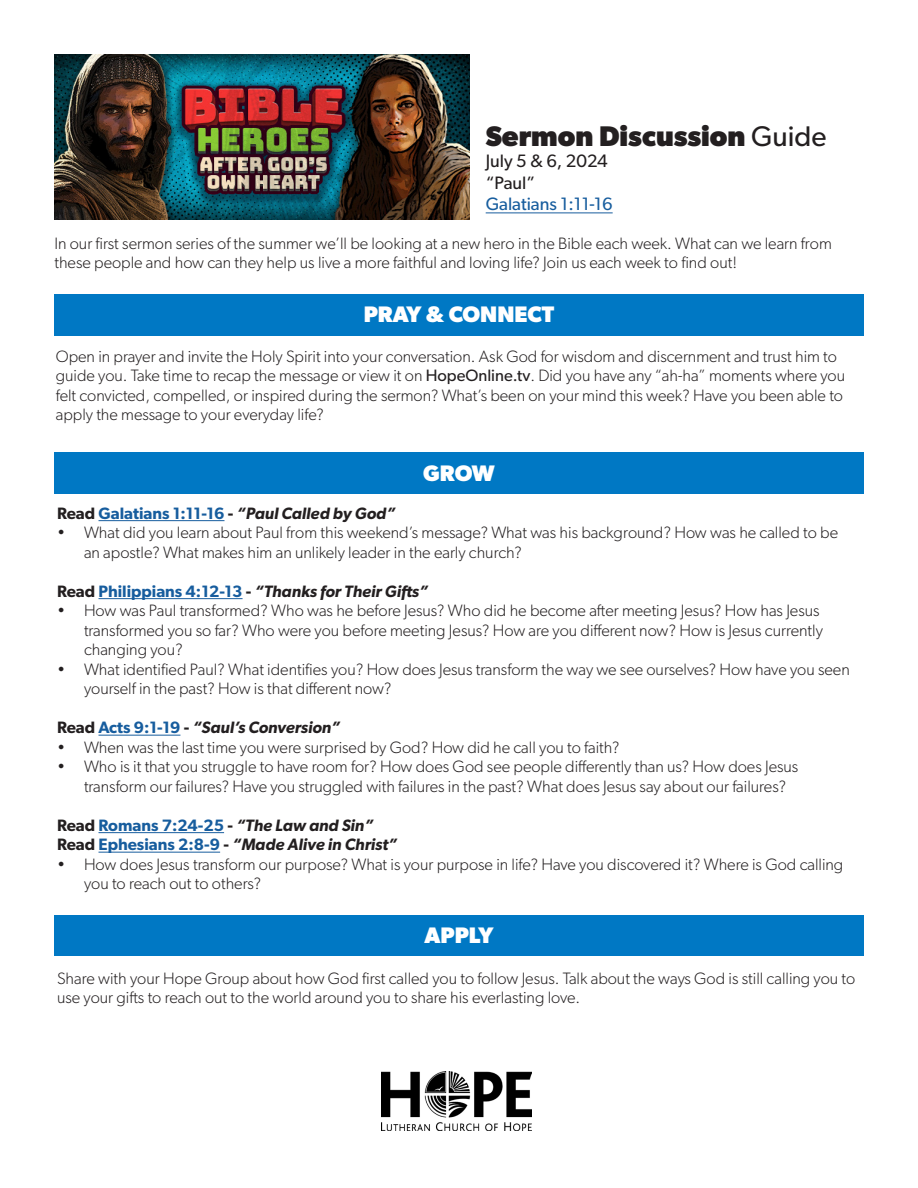
<style>
.page{position:relative;width:918px;height:1188px;background:#fff}
.page>*{position:absolute;margin:0;border:0;box-sizing:border-box;transform-origin:0 0}
.t1{font:700 28.5px "Gibson";color:#231f20}
.t2{font:700 22.5px "Gibson";color:#fff}
.t3{font:18px "Gibson";color:#231f20}
.t4{font:18px "Gibson";color:#175d9e}
.t5{font:300 16.5px/19.5px "Gibson";color:#231f20}
.t6{font:italic 600 16.5px "Gibson";color:#231f20}
.s1{font-weight:400}
.s2{font-style:normal}
.s3{font-style:normal;color:#175d9e}
</style>
<div class="page">
<hr style="left:486px;top:213px;width:127px;height:1px;background:#175d9e">
<img style="left:54px;top:54px;width:416px;height:165px">
<div style="left:54px;top:294px;width:810px;height:41px;background:#0078c4"></div>
<div style="left:54px;top:452px;width:810px;height:42px;background:#0078c4"></div>
<hr style="left:99px;top:520px;width:126px;height:1px;background:#175d9e">
<hr style="left:99px;top:598px;width:144px;height:1px;background:#175d9e">
<hr style="left:99px;top:735px;width:81px;height:1px;background:#175d9e">
<hr style="left:99px;top:832px;width:125px;height:1px;background:#175d9e">
<hr style="left:99px;top:852px;width:121px;height:1px;background:#175d9e">
<div style="left:54px;top:915px;width:810px;height:41px;background:#0078c4"></div>
<img style="left:381px;top:1072px;width:151px;height:58px">
<p class="t1" style="left:486px;top:119px;width:342px">Sermon Discussion <span class="s1">Guide</span></p>
<p class="t3" style="left:486px;top:150px;width:124px">July 5 &amp; 6, 2024</p>
<p class="t3" style="left:486px;top:172px;width:51px">“Paul”</p>
<p class="t4" style="left:486px;top:193px;width:128px">Galatians 1:11-16</p>
<p class="t5" style="left:54px;top:233px;width:779px">In our first sermon series of the summer we’ll be looking at a new hero in the Bible each week. What can we learn from these people and how can they help us live a more faithful and loving life? Join us each week to find out!</p>
<p class="t2" style="left:364px;top:301px;width:192px">PRAY &amp; CONNECT</p>
<p class="t5" style="left:56px;top:346px;width:791px">Open in prayer and invite the Holy Spirit into your conversation. Ask God for wisdom and discernment and trust him to guide you. Take time to recap the message or view it on <span class="s1">HopeOnline.tv</span>. Did you have any “ah-ha” moments where you felt convicted, compelled, or inspired during the sermon? What’s been on your mind this week? Have you been able to apply the message to your everyday life?</p>
<p class="t2" style="left:423px;top:460px;width:73px">GROW</p>
<p class="t6" style="left:57px;top:503px;width:340px"><span class="s2">Read</span> <span class="s3">Galatians 1:11-16</span> <span class="s2">-</span> “Paul Called by God”</p>
<p class="t5" style="left:84px;top:523px;width:756px;text-indent:-27px">• What did you learn about Paul from this weekend’s message? What was his background? How was he called to be an apostle? What makes him an unlikely leader in the early church?</p>
<p class="t6" style="left:57px;top:581px;width:373px"><span class="s2">Read</span> <span class="s3">Philippians 4:12-13</span> <span class="s2">-</span> “Thanks for Their Gifts”</p>
<p class="t5" style="left:84px;top:601px;width:740px;text-indent:-27px">• How was Paul transformed? Who was he before Jesus? Who did he become after meeting Jesus? How has Jesus transformed you so far? Who were you before meeting Jesus? How are you different now? How is Jesus currently changing you?</p>
<p class="t5" style="left:84px;top:659px;width:767px;text-indent:-27px">• What identified Paul? What identifies you? How does Jesus transform the way we see ourselves? How have you seen yourself in the past? How is that different now?</p>
<p class="t6" style="left:57px;top:718px;width:285px"><span class="s2">Read</span> <span class="s3">Acts 9:1-19</span> <span class="s2">-</span> “Saul’s Conversion”</p>
<p class="t5" style="left:57px;top:737px;width:564px">• When was the last time you were surprised by God? How did he call you to faith?</p>
<p class="t5" style="left:84px;top:757px;width:716px;text-indent:-27px">• Who is it that you struggle to have room for? How does God see people differently than us? How does Jesus transform our failures? Have you struggled with failures in the past? What does Jesus say about our failures?</p>
<p class="t6" style="left:57px;top:815px;width:318px"><span class="s2">Read</span> <span class="s3">Romans 7:24-25</span> <span class="s2">-</span> “The Law and Sin”</p>
<p class="t6" style="left:57px;top:835px;width:342px"><span class="s2">Read</span> <span class="s3">Ephesians 2:8-9</span> <span class="s2">-</span> “Made Alive in Christ”</p>
<p class="t5" style="left:84px;top:854px;width:761px;text-indent:-27px">• How does Jesus transform our purpose? What is your purpose in life? Have you discovered it? Where is God calling you to reach out to others?</p>
<p class="t2" style="left:425px;top:922px;width:70px">APPLY</p>
<p class="t5" style="left:57px;top:968px;width:800px">Share with your Hope Group about how God first called you to follow Jesus. Talk about the ways God is still calling you to use your gifts to reach out to the world around you to share his everlasting love.</p>
</div>
